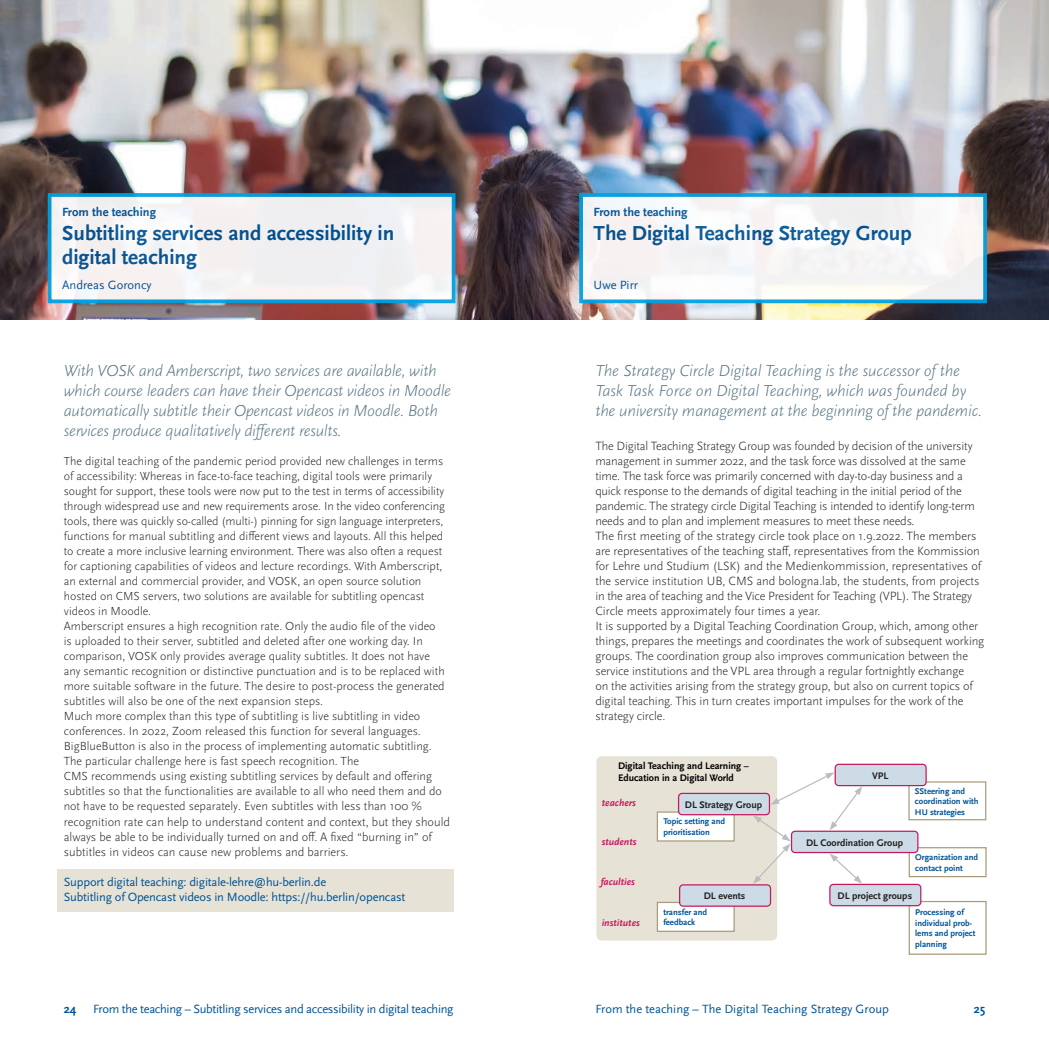
<style>
.page{position:relative;width:1049px;height:1053px;background:#fff}
.page>*{position:absolute;margin:0;border:0;box-sizing:border-box;transform-origin:0 0}
.t1{font:700 21.25px/23.8px "HU Scala Sans";color:#005495}
.t2{font:italic 300 16.5px/20px "Scala Sans Pro";letter-spacing:-.02em;color:#557482}
.t3{font:300 12.5px/15px "Scala Sans Pro";letter-spacing:-.01em;color:#231f20}
.t4{font:12.5px/15px "Scala Sans Pro";letter-spacing:-.015em;color:#005495}
.t5{font:12.5px "HU Scala Sans";letter-spacing:-.025em;color:#005495}
.t6{font:12.5px "HU Scala Sans";color:#005495}
.t7{font:700 12.5px "HU Scala Sans";color:#005495}
.t8{font:700 12.5px "Scala Sans Pro";color:#005495}
.t9{font:300 12.25px/15px "Scala Sans Pro";color:#231f20}
.t10{font:300 12.12px/15px "Scala Sans Pro";color:#231f20}
.t11{font:700 10px "HU Scala Sans";color:#231f20}
.t12{font:700 10px/12px "HU Scala Sans";color:#000}
.t13{font:italic 700 10px "HU Scala Sans";color:#c71960}
.t14{font:700 8.75px/10.5px "HU Scala Sans";color:#005495}
.s1{font-size:12.5px}
</style>
<div class="page">
<img style="left:0;top:0;width:1049px;height:320px">
<div style="left:50px;top:195px;width:404px;height:106px;background:#f4f1f1"></div>
<div style="left:48px;top:193px;width:407px;height:110px;border:4px solid #00a1e3"></div>
<div style="left:581px;top:195px;width:404px;height:106px;background:#f7f5f5"></div>
<div style="left:579px;top:193px;width:408px;height:110px;border:4px solid #00a1e3"></div>
<div style="left:596px;top:756px;width:181px;height:184px;background:#e7e2d6;border-radius:5px"></div>
<div style="left:657px;top:902px;width:77px;height:29px;background:#fff"></div>
<div style="left:657px;top:901px;width:78px;height:30px;border:1px solid #aa9c7a"></div>
<div style="left:657px;top:812px;width:77px;height:28px;background:#fff"></div>
<div style="left:657px;top:811px;width:78px;height:30px;border:1px solid #aa9c7a"></div>
<div style="left:909px;top:900px;width:77px;height:54px;border:1px solid #aa9c7a"></div>
<div style="left:909px;top:847px;width:77px;height:30px;border:1px solid #aa9c7a"></div>
<div style="left:908px;top:781px;width:78px;height:39px;border:1px solid #aa9c7a"></div>
<div style="left:791px;top:831px;width:127px;height:21px;background:#ccdbe5;border-radius:4px"></div>
<div style="left:791px;top:830px;width:127px;height:23px;border:1px solid #c71960;border-radius:4px"></div>
<div style="left:830px;top:884px;width:91px;height:21px;background:#ccdbe5;border-radius:4px"></div>
<div style="left:829px;top:883px;width:92px;height:23px;border:1px solid #c71960;border-radius:4px"></div>
<div style="left:835px;top:764px;width:91px;height:21px;background:#ccdbe5;border-radius:4px"></div>
<div style="left:834px;top:763px;width:93px;height:23px;border:1px solid #c71960;border-radius:4px"></div>
<div style="left:678px;top:793px;width:91px;height:21px;background:#ccdbe5;border-radius:4px"></div>
<div style="left:678px;top:792px;width:92px;height:23px;border:1px solid #c71960;border-radius:4px"></div>
<div style="left:680px;top:884px;width:90px;height:22px;background:#ccdbe5;border-radius:4px"></div>
<div style="left:679px;top:884px;width:92px;height:22px;border:1px solid #c71960;border-radius:4px"></div>
<svg style="left:753px;top:772px;width:109px;height:111px"></svg>
<div style="left:57px;top:869px;width:397px;height:42px;background:#e7e2d6"></div>
<p class="t7" style="left:62px;top:205px;width:95px">From the teaching</p>
<h1 class="t1" style="left:62px;top:221px;width:334px">Subtitling services and accessibility in digital teaching</h1>
<p class="t6" style="left:62px;top:278px;width:91px">Andreas Goroncy</p>
<p class="t2" style="left:64px;top:360px;width:389px">With VOSK and Amberscript, two services are available, with which course leaders can have their Opencast videos in Moodle automatically subtitle their Opencast videos in Moodle. Both services produce qualitatively different results.</p>
<p class="t10" style="left:64px;top:454px;width:383px">The digital teaching of the pandemic period provided new challenges in terms of accessibility: Whereas in face-to-face teaching, digital tools were primarily sought for support, these tools were now put to the test in terms of accessibility through widespread use and new requirements arose. In the video conferencing tools, there was quickly so-called (multi-) pinning for sign language interpreters, functions for manual subtitling and different views and layouts. All this helped to create a more inclusive learning environment. There was also often a request for captioning capabilities of videos and lecture recordings. With Amberscript, an external and commercial provider, and VOSK, an open source solution hosted on CMS servers, two solutions are available for subtitling opencast videos in Moodle.</p>
<p class="t9" style="left:64px;top:619px;width:382px">Amberscript ensures a high recognition rate. Only the audio file of the video is uploaded to their server, subtitled and deleted after one working day. In comparison, VOSK only provides average quality subtitles. It does not have any semantic recognition or distinctive punctuation and is to be replaced with more suitable software in the future. The desire to post-process the generated subtitles will also be one of the next expansion steps.<br>Much more complex than this type of subtitling is live subtitling in video conferences. In 2022, Zoom released this function for several languages.<br>BigBlueButton is also in the process of implementing automatic subtitling.<br>The particular challenge here is fast speech recognition. The<br>CMS recommends using existing subtitling services by default and offering subtitles so that the functionalities are available to all who need them and do not have to be requested separately<span class="s1">. Even subtitles with less than 100 %</span></p>
<p class="t3" style="left:64px;top:813px;width:388px">recognition rate can help to understand content and context, but they should always be able to be individually turned on and off. A fixed “burning in” of subtitles in videos can cause new problems and barriers.</p>
<p class="t4" style="left:64px;top:873px;width:343px">Support digital teaching: digitale-lehre@hu-berlin.de<br>Subtitling of Opencast videos in Moodle: https://hu.berlin/opencast</p>
<p class="t7" style="left:594px;top:205px;width:95px">From the teaching</p>
<h1 class="t1" style="left:594px;top:221px;width:320px">The Digital Teaching Strategy Group</h1>
<p class="t5" style="left:594px;top:278px;width:46px">Uwe Pirr</p>
<h2 class="t2" style="left:595px;top:360px;width:388px">The Strategy Circle Digital Teaching is the successor of the<br>Task Task Force on Digital Teaching, which was founded by the university management at the beginning of the pandemic.</h2>
<p class="t3" style="left:595px;top:438px;width:391px">The Digital Teaching Strategy Group was founded by decision of the university management in summer 2022, and the task force was dissolved at the same time. The task force was primarily concerned with day-to-day business and a quick response to the demands of digital teaching in the initial period of the pandemic. The strategy circle Digital Teaching is intended to identify long-term needs and to plan and implement measures to meet these needs.<br>The first meeting of the strategy circle took place on 1.9.2022. The members are representatives of the teaching staff, representatives from the Kommission for Lehre und Studium (LSK) and the Medienkommission, representatives of the service institution UB, CMS and bologna.lab, the students, from projects in the area of teaching and the Vice President for Teaching (VPL). The Strategy Circle meets approximately four times a year.<br>It is supported by a Digital Teaching Coordination Group, which, among other things, prepares the meetings and coordinates the work of subsequent working groups. The coordination group also improves communication between the service institutions and the VPL area through a regular fortnightly exchange<br>on the activities arising from the strategy group, but also on current topics of digital teaching. This in turn creates important impulses for the work of the strategy circle.</p>
<p class="t12" style="left:618px;top:759px;width:132px">Digital Teaching and Learning –<br>Education in a Digital World</p>
<p class="t13" style="left:602px;top:796px;width:36px">teachers</p>
<p class="t13" style="left:602px;top:836px;width:36px">students</p>
<p class="t13" style="left:601px;top:876px;width:36px">faculties</p>
<p class="t13" style="left:602px;top:916px;width:40px">institutes</p>
<p class="t11" style="left:685px;top:798px;width:79px">DL Strategy Group</p>
<p class="t14" style="left:663px;top:816px;width:63px">Topic setting and prioritisation</p>
<p class="t11" style="left:704px;top:890px;width:43px">DL events</p>
<p class="t14" style="left:663px;top:906px;width:45px">transfer and feedback</p>
<p class="t11" style="left:872px;top:769px;width:18px">VPL</p>
<p class="t11" style="left:806px;top:836px;width:99px">DL Coordination Group</p>
<p class="t14" style="left:915px;top:785px;width:65px">SSteering and coordination with<br>HU strategies</p>
<p class="t14" style="left:915px;top:852px;width:65px">Organization and contact point</p>
<p class="t11" style="left:837px;top:889px;width:76px">DL project groups</p>
<p class="t14" style="left:915px;top:907px;width:62px">Processing of individual prob&shy;lems and project planning</p>
<p class="t8" style="left:64px;top:1001px;width:14px">24</p>
<p class="t5" style="left:93px;top:1001px;width:362px">From the teaching – Subtitling services and accessibility in digital teaching</p>
<p class="t6" style="left:595px;top:1001px;width:295px">From the teaching – The Digital Teaching Strategy Group</p>
<p class="t8" style="left:974px;top:1001px;width:13px">25</p>
</div>
